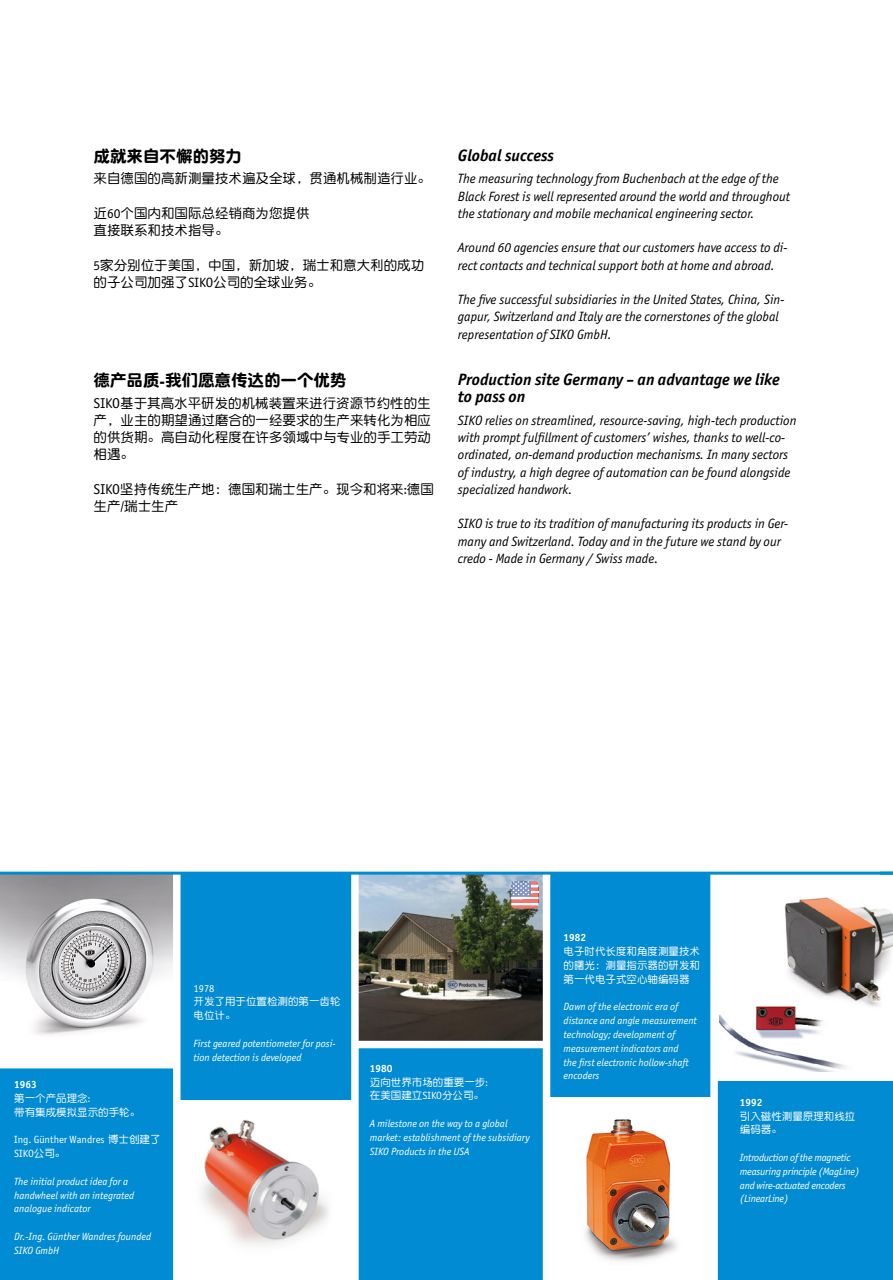
<style>
.page{position:relative;width:893px;height:1280px;background:#fff}
.page>*{position:absolute;margin:0;border:0;box-sizing:border-box;transform-origin:0 0}
.t1{font:italic 700 16.5px/17.2px "Officina Sans ITC Pro";color:#000}
.t2{font:16.5px "DF Yuan GB W9";color:#000}
.t3{font:italic 13.5px/17.2px "Officina Sans ITC Pro";color:#000}
.t4{font:13.5px/17.2px "DF Yuan GB W5";color:#000}
.t5{font:italic 10.5px/13.8px "Officina Sans ITC Pro";color:#fff}
.t6{font:10.5px/13.8px "DF Yuan GB W5";color:#fff}
.t7{font:italic 10.5px/13.8px "Officina Sans ITC Pro";letter-spacing:-.02em;color:#fff}
.t8{font:10.5px/13.8px "Officina Sans ITC Pro";color:#fff}
.t9{font:700 10.5px "Officina Sans ITC Pro";color:#fff}
.s1{font-family:"Officina Sans ITC Pro"}
.s2{font-family:"Officina Sans ITC Pro";font-size:14.25px}
.s3{font-family:"DF Yuan GB W5"}
</style>
<div class="page">
<div style="left:713px;top:1081px;width:180px;height:199px;background:#008bd2"></div>
<div style="left:0;top:1063px;width:175px;height:217px;background:#008bd2"></div>
<div style="left:175px;top:873px;width:178px;height:226px;background:#008bd2"></div>
<div style="left:355px;top:1046px;width:192px;height:234px;background:#008bd2"></div>
<div style="left:544px;top:873px;width:171px;height:226px;background:#008bd2"></div>
<img style="left:0;top:875px;width:173px;height:160px">
<img style="left:359px;top:875px;width:184px;height:166px">
<img style="left:585px;top:1119px;width:92px;height:142px">
<img style="left:720px;top:897px;width:173px;height:174px">
<img style="left:202px;top:1119px;width:126px;height:127px">
<div style="left:0;top:1061px;width:177px;height:7px;background:#fff"></div>
<div style="left:357px;top:1041px;width:190px;height:7px;background:#fff"></div>
<hr style="left:545px;top:1097px;width:171px;height:4px;background:#fff">
<div style="left:173px;top:872px;width:8px;height:408px;background:#fff"></div>
<div style="left:351px;top:873px;width:8px;height:407px;background:#fff"></div>
<div style="left:543px;top:873px;width:7px;height:407px;background:#fff"></div>
<div style="left:710px;top:873px;width:8px;height:407px;background:#fff"></div>
<svg style="left:511px;top:882px;width:27px;height:27px"></svg>
<hr style="left:0;top:872px;width:893px;height:3px;background:#008bd2">
<svg style="left:880px;top:874px;width:13px;height:1px"></svg>
<p class="t2" style="left:94px;top:147px;width:150px">成就来自不懈的努力</p>
<p class="t4" style="left:94px;top:170px;width:339px">来自德国的高新测量技术遍及全球，贯通机械制造行业。</p>
<p class="t4" style="left:94px;top:204px;width:217px">近<span class="s1">60</span>个国内和国际总经销商为您提供直接联系和技术指导。</p>
<p class="t4" style="left:94px;top:256px;width:332px"><span class="s1">5</span>家分别位于美国，中国，新加坡，瑞士和意大利的成功的子公司加强了<span class="s1">SIKO</span>公司的全球业务。</p>
<p class="t2" style="left:94px;top:371px;width:254px">德产品质-我们愿意传达的一个优势</p>
<p class="t4" style="left:94px;top:394px;width:339px;text-align:justify"><span class="s2">SIKO</span>基于其高水平研发的机械装置来进行资源节约性的生产，业主的期望通过磨合的一经要求的生产来转化为相应的供货期。高自动化程度在许多领域中与专业的手工劳动相遇。</p>
<p class="t4" style="left:94px;top:480px;width:342px"><span class="s2">SIKO</span>坚持传统生产地：德国和瑞士生产。现今和将来:德国生产/瑞士生产</p>
<p class="t1" style="left:458px;top:147px;width:98px">Global success</p>
<p class="t3" style="left:458px;top:170px;width:334px">The measuring technology from Buchenbach at the edge of the<br>Black Forest is well represented around the world and throughout the stationary and mobile mechanical engineering sector.</p>
<p class="t3" style="left:458px;top:239px;width:331px">Around 60 agencies ensure that our customers have access to di&shy;rect contacts and technical support both at home and abroad.</p>
<p class="t3" style="left:458px;top:291px;width:328px">The five successful subsidiaries in the United States, China, Sin&shy;gapur, Switzerland and Italy are the cornerstones of the global representation of SIKO GmbH.</p>
<p class="t1" style="left:458px;top:371px;width:323px">Production site Germany – an advantage we like to pass on</p>
<p class="t3" style="left:458px;top:412px;width:340px">SIKO relies on streamlined, resource-saving, high-tech production with prompt fulfillment of customers’ wishes, thanks to well-co&shy;ordinated, on-demand production mechanisms. In many sectors of industry, a high degree of automation can be found alongside specialized handwork.</p>
<p class="t3" style="left:458px;top:515px;width:332px">SIKO is true to its tradition of manufacturing its products in Ger&shy;many and Switzerland. Today and in the future we stand by our credo - Made in Germany / Swiss made.</p>
<p class="t9" style="left:14px;top:1078px;width:24px">1963</p>
<p class="t6" style="left:14px;top:1091px;width:128px">第一个产品理念:<br>带有集成模拟显示的手轮。</p>
<p class="t8" style="left:14px;top:1133px;width:148px">Ing. Günther Wandres <span class="s3">博士创建了<br></span>SIKO<span class="s3">公司。</span></p>
<p class="t5" style="left:14px;top:1174px;width:122px">The initial product idea for a handwheel with an integrated analogue indicator</p>
<p class="t5" style="left:14px;top:1229px;width:138px">Dr.-Ing. Günther Wandres founded<br>SIKO GmbH</p>
<p class="t8" style="left:194px;top:981px;width:22px">1978</p>
<p class="t6" style="left:194px;top:994px;width:148px">开发了用于位置检测的第一齿轮电位计。</p>
<p class="t5" style="left:194px;top:1036px;width:144px">First geared potentiometer for posi&shy;tion detection is developed</p>
<p class="t9" style="left:370px;top:1062px;width:24px">1980</p>
<p class="t6" style="left:370px;top:1075px;width:119px">迈向世界市场的重要一步:在美国建立<span class="s1">SIKO</span>分公司。</p>
<p class="t5" style="left:370px;top:1116px;width:161px">A milestone on the way to a global market: establishment of the subsidiary<br>SIKO Products in the USA</p>
<p class="t9" style="left:564px;top:931px;width:24px">1982</p>
<p class="t6" style="left:564px;top:944px;width:138px;text-align:justify">电子时代长度和角度测量技术的曙光：测量指示器的研发和第一代电子式空心轴编码器</p>
<p class="t5" style="left:564px;top:1000px;width:135px">Dawn of the electronic era of distance and angle measurement technology; development of measurement indicators and<br>the first electronic hollow-shaft encoders</p>
<p class="t9" style="left:740px;top:1096px;width:24px">1992</p>
<p class="t6" style="left:740px;top:1109px;width:117px">引入磁性测量原理和线拉编码器。</p>
<p class="t7" style="left:740px;top:1150px;width:121px">Introduction of the magnetic measuring principle (MagLine) and wire-actuated encoders (LinearLine)</p>
</div>
